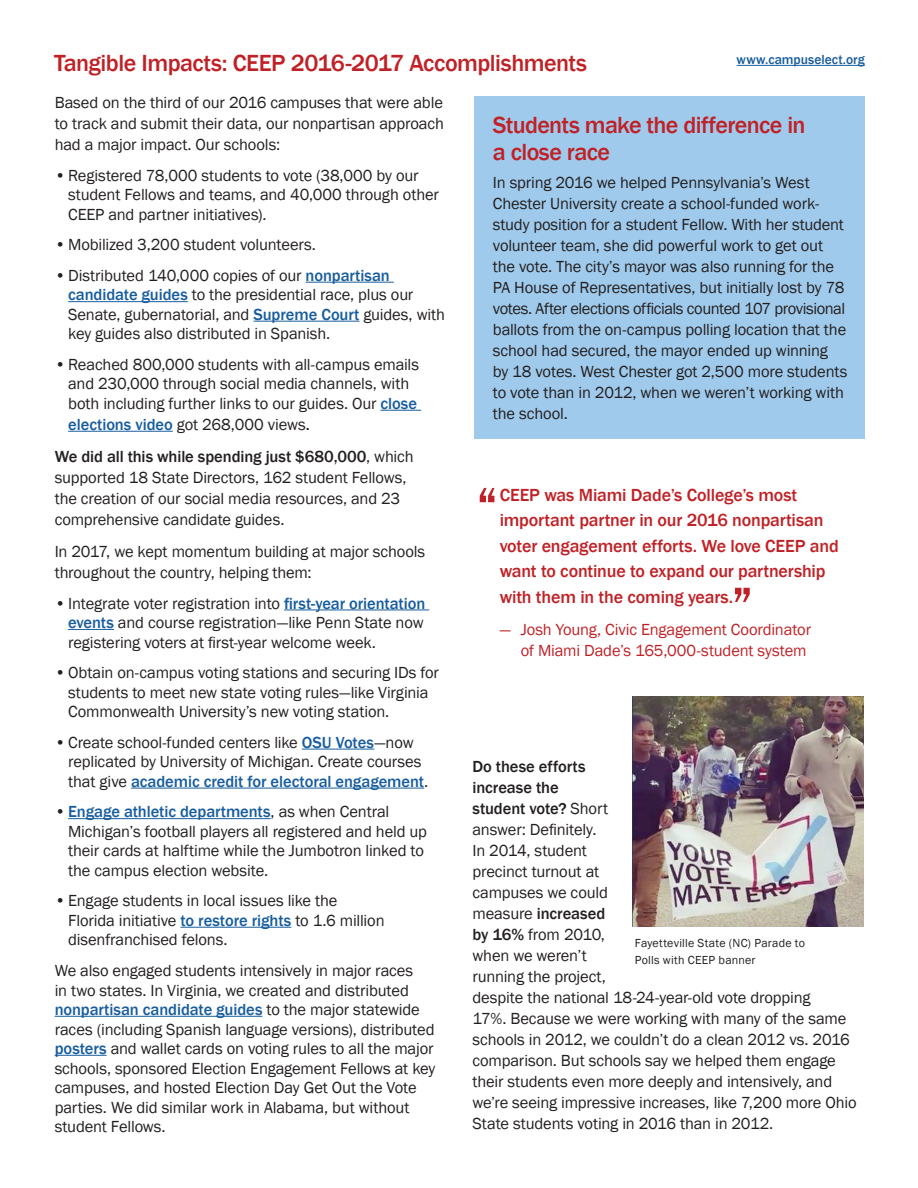
<style>
.page{position:relative;width:918px;height:1188px;background:#fff}
.page>*{position:absolute;margin:0;border:0;box-sizing:border-box;transform-origin:0 0}
.Paragraph{font:500 24px/27px "Franklin Gothic";letter-spacing:-.025em;color:#c02126}
.Paragraph-2{font:500 18px/25.5px "Franklin Gothic";letter-spacing:-.01em;color:#c02126}
.Paragraph-3{font:16.5px/21px "Franklin Gothic";letter-spacing:-.01em;color:#231f20}
.Paragraph-4{font:16.5px/21px "Franklin Gothic";letter-spacing:-.01em;color:#c02126;text-align:right}
.Paragraph-5{font:500 13.5px "Franklin Gothic";color:#175d9e}
.Body_text_PMS_405{font:12px/16.5px "Franklin Gothic";letter-spacing:.02em;color:#231f20}
.s1{font-weight:500;color:#175d9e}
.s2{font-weight:500}
</style>
<div class="page">
<hr style="left:306px;top:282px;width:88px;height:1px;background:#175d9e">
<hr style="left:68px;top:301px;width:120px;height:1px;background:#175d9e">
<hr style="left:254px;top:321px;width:105px;height:1px;background:#175d9e">
<hr style="left:381px;top:410px;width:40px;height:1px;background:#175d9e">
<hr style="left:68px;top:431px;width:105px;height:1px;background:#175d9e">
<hr style="left:284px;top:610px;width:145px;height:1px;background:#175d9e">
<hr style="left:68px;top:629px;width:46px;height:1px;background:#175d9e">
<hr style="left:302px;top:749px;width:72px;height:1px;background:#175d9e">
<hr style="left:131px;top:788px;width:293px;height:1px;background:#175d9e">
<hr style="left:68px;top:818px;width:203px;height:1px;background:#175d9e">
<hr style="left:181px;top:927px;width:110px;height:1px;background:#175d9e">
<hr style="left:55px;top:1016px;width:207px;height:1px;background:#175d9e">
<hr style="left:55px;top:1055px;width:52px;height:1px;background:#175d9e">
<div style="left:474px;top:97px;width:391px;height:342px;background:#9fcaeb"></div>
<svg style="left:480px;top:488px;width:14px;height:14px"></svg>
<svg style="left:735px;top:588px;width:15px;height:14px"></svg>
<img style="left:633px;top:697px;width:231px;height:230px">
<hr style="left:737px;top:65px;width:128px;height:1px;background:#175d9e">
<p class="Paragraph" style="left:54px;top:50px;width:535px">Tangible Impacts: CEEP 2016-2017 Accomplishments</p>
<p class="Paragraph-3" style="left:55px;top:93px;width:391px;text-align:justify">Based on the third of our 2016 campuses that were able to track and submit their data, our nonpartisan approach had a major impact. Our schools:</p>
<p class="Paragraph-3" style="left:68px;top:166px;width:372px;line-height:19.5px;text-indent:-14px">• Registered 78,000 students to vote (38,000 by our student Fellows and teams, and 40,000 through other<br>CEEP and partner initiatives).</p>
<p class="Paragraph-3" style="left:55px;top:235px;width:263px">• Mobilized 3,200 student volunteers.</p>
<p class="Paragraph-3" style="left:68px;top:266px;width:379px;line-height:19.5px;text-indent:-14px">• Distributed 140,000 copies of our <span class="s1">nonpartisan candidate guides</span> to the presidential race, plus our Senate, gubernatorial, and <span class="s1">Supreme Court</span> guides, with key guides also distributed in Spanish.</p>
<p class="Paragraph-3" style="left:68px;top:355px;width:352px;line-height:19.5px;text-indent:-14px">• Reached 800,000 students with all-campus emails and 230,000 through social media channels, with both including further links to our guides. Our <span class="s1">close</span></p>
<p class="Paragraph-3" style="left:68px;top:414px;width:243px"><span class="s1">elections video</span> got 268,000 views<span class="s2">.</span></p>
<p class="Paragraph-3" style="left:55px;top:446px;width:361px"><span class="s2">We did all this while spending just $680,000</span>, which supported 18 State Directors, 162 student Fellows, the creation of our social media resources, and 23 comprehensive candidate guides.</p>
<p class="Paragraph-3" style="left:55px;top:541px;width:372px">In 2017, we kept momentum building at major schools throughout the country, helping them:</p>
<p class="Paragraph-3" style="left:68px;top:594px;width:359px;line-height:19.5px;text-align:justify;text-indent:-14px">• Integrate voter registration into <span class="s1">first-year orientation events</span> and course registration—like Penn State now registering voters at first-year welcome week.</p>
<p class="Paragraph-3" style="left:68px;top:663px;width:372px;line-height:19.5px;text-indent:-14px">• Obtain on-campus voting stations and securing IDs for students to meet new state voting rules—like Virginia<br>Commonwealth University’s new voting station.</p>
<p class="Paragraph-3" style="left:68px;top:733px;width:362px;line-height:19.5px;text-indent:-14px">• Create school-funded centers like <span class="s1">OSU Votes</span>—now replicated by University of Michigan. Create courses that give <span class="s1">academic credit for electoral engagement</span>.</p>
<p class="Paragraph-3" style="left:68px;top:803px;width:360px;line-height:19.5px;text-indent:-14px">• <span class="s1">Engage athletic departments</span>, as when Central Michigan’s football players all registered and held up their cards at halftime while the Jumbotron linked to the campus election website.</p>
<p class="Paragraph-3" style="left:68px;top:892px;width:318px;line-height:19.5px;text-indent:-14px">• Engage students in local issues like the<br>Florida initiative <span class="s1">to restore rights</span> to 1.6 million disenfranchised felons.</p>
<p class="Paragraph-3" style="left:55px;top:961px;width:382px;line-height:19.5px">We also engaged students intensively in major races<br>in two states. In Virginia, we created and distributed <span class="s1">nonpartisan candidate guides</span> to the major statewide races (including Spanish language versions), distributed <span class="s1">posters</span> and wallet cards on voting rules to all the major schools, sponsored Election Engagement Fellows at key campuses, and hosted Election Day Get Out the Vote parties. We did similar work in Alabama, but without student Fellows.</p>
<p class="Paragraph-5" style="left:737px;top:52px;width:130px">www.campuselect.org</p>
<p class="Paragraph" style="left:493px;top:112px;width:314px">Students make the difference in a close race</p>
<p class="Paragraph-3" style="left:493px;top:173px;width:356px">In spring 2016 we helped Pennsylvania’s West Chester University create a school-funded work&shy;study position for a student Fellow. With her student volunteer team, she did powerful work to get out the vote. The city’s mayor was also running for the PA House of Representatives, but initially lost by 78 votes. After elections officials counted 107 provisional ballots from the on-campus polling location that the school had secured, the mayor ended up winning<br>by 18 votes. West Chester got 2,500 more students to vote than in 2012, when we weren’t working with the school.</p>
<p class="Paragraph-2" style="left:500px;top:482px;width:341px">CEEP was Miami Dade’s College’s most important partner in our 2016 nonpartisan voter engagement efforts. We love CEEP and want to continue to expand our partnership with them in the coming years.</p>
<p class="Paragraph-4" style="left:500px;top:619px;width:313px">— Josh Young, Civic Engagement Coordinator of Miami Dade’s 165,000-student system</p>
<p class="Paragraph-3" style="left:472px;top:757px;width:386px"><span class="s2">Do these efforts<br>increase the<br>student vote?</span> Short<br>answer: Definitely.<br>In 2014, student<br>precinct turnout at<br>campuses we could<br>measure <span class="s2">increased<br>by 16%</span> from 2010,<br>when we weren’t<br>running the project,<br>despite the national 18-24-year-old vote dropping<br>17%. Because we were working with many of the same schools in 2012, we couldn’t do a clean 2012 vs. 2016 comparison. But schools say we helped them engage their students even more deeply and intensively, and we’re seeing impressive increases, like 7,200 more Ohio<br>State students voting in 2016 than in 2012.</p>
<p class="Body_text_PMS_405" style="left:635px;top:935px;width:172px">Fayetteville State (NC) Parade to<br>Polls with CEEP banner</p>
</div>
